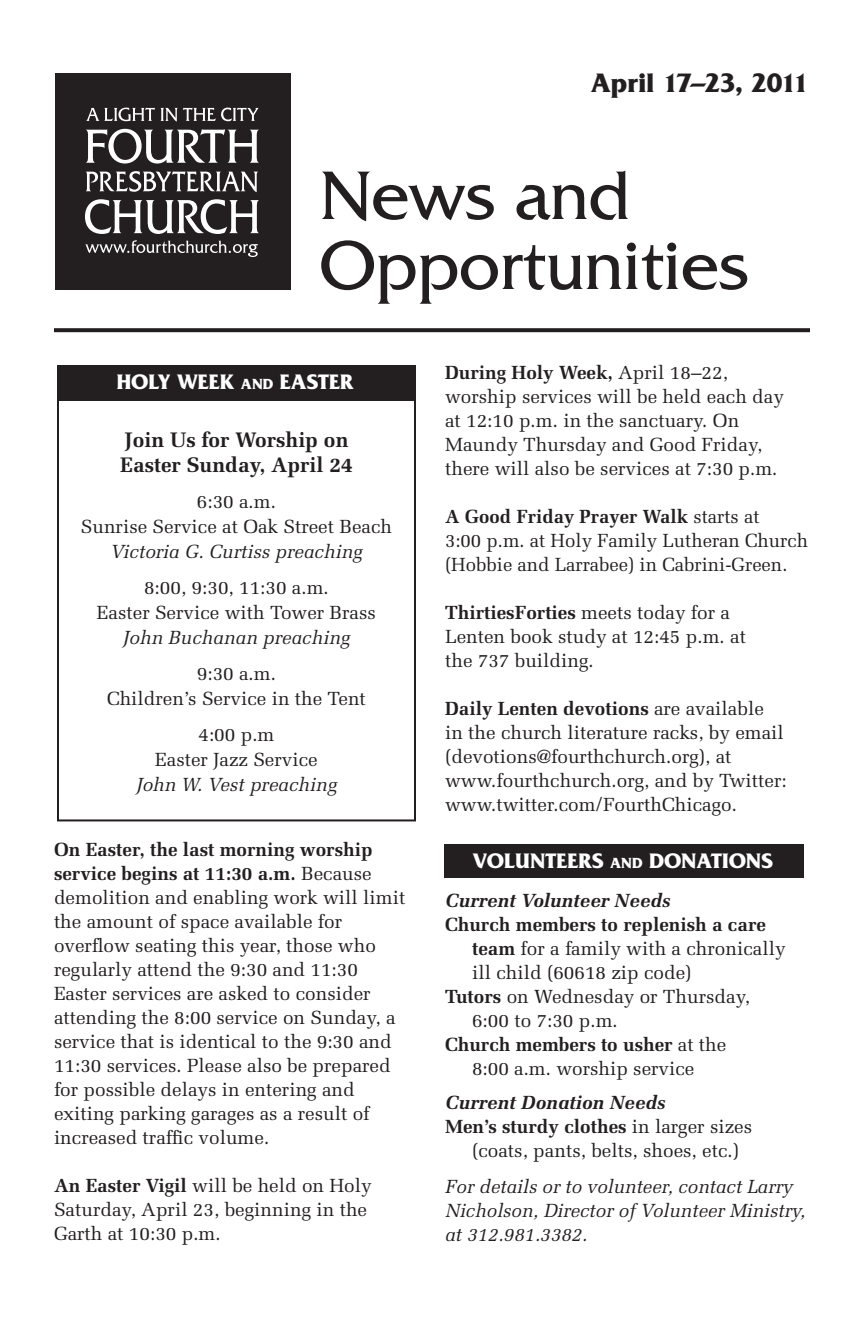
<style>
.page{position:relative;width:864px;height:1332px;background:#fff}
.page>*{position:absolute;margin:0;border:0;box-sizing:border-box;transform-origin:0 0}
.t1{font:72px/70px "Friz Quadrata Std";color:#231f20}
.t2{font:700 28px "Friz Quadrata Std";letter-spacing:-.01em;color:#231f20}
.t3{font:700 22px "Friz Quadrata Std";color:#fff}
.t4{font:700 21px/25px "Melior LT Std";color:#231f20}
.t5{font:19px/24px "Melior LT Std";color:#231f20}
.t6{font:italic 19px/24px "Melior LT Std";color:#231f20}
.t7{font:700 19px "Melior LT Std";color:#231f20}
.t8{font:italic 700 19px "Melior LT Std";color:#231f20}
.s1{font-size:15.4px}
.s2{font-weight:700}
.s3{font-weight:400}
</style>
<div class="page">
<div style="left:55px;top:73px;width:235px;height:216px;background:#231f20"></div>
<svg style="left:86px;top:129px;width:173px;height:35px"></svg>
<svg style="left:86px;top:171px;width:172px;height:21px"></svg>
<svg style="left:85px;top:199px;width:174px;height:35px"></svg>
<svg style="left:86px;top:108px;width:173px;height:14px;background:#5e5b5b"></svg>
<svg style="left:85px;top:240px;width:173px;height:17px;background:#4f4c4d"></svg>
<svg style="left:54px;top:328px;width:756px;height:4px;background:#2d292a"></svg>
<div style="left:57px;top:365px;width:359px;height:456px;border:2px solid #231f20"></div>
<div style="left:57px;top:365px;width:359px;height:36px;background:#231f20"></div>
<div style="left:445px;top:845px;width:359px;height:33px;background:#231f20"></div>
<h2 class="t2" style="left:591px;top:67px;width:220px">APRIL 17–23, 2011</h2>
<h1 class="t1" style="left:320px;top:161px;width:431px">News and<br>Opportunities</h1>
<p class="t3" style="left:117px;top:369px;width:238px">HOLY WEEK <span class="s1">AND</span> EASTER</p>
<p class="t4" style="left:120px;top:427px;width:234px">Join Us for Worship on<br>Easter Sunday, April 24</p>
<p class="t5" style="left:81px;top:489px;width:313px;line-height:25px;text-align:center">6:30 a.m.<br>Sunrise Service at Oak Street Beach</p>
<p class="t6" style="left:111px;top:539px;width:253px">Victoria G. Curtiss preaching</p>
<p class="t5" style="left:97px;top:575px;width:281px;line-height:25px;text-align:center">8:00, 9:30, 11:30 a.m.<br>Easter Service with Tower Brass</p>
<p class="t6" style="left:123px;top:625px;width:229px">John Buchanan preaching</p>
<p class="t5" style="left:107px;top:661px;width:260px;line-height:25px;text-align:center">9:30 a.m.<br>Children’s Service in the Tent</p>
<p class="t5" style="left:155px;top:722px;width:164px;line-height:25px;text-align:center">4:00 p.m<br>Easter Jazz Service</p>
<p class="t6" style="left:136px;top:772px;width:202px">John W. Vest preaching</p>
<p class="t5" style="left:54px;top:837px;width:353px"><span class="s2">On Easter, the last morning worship service begins at 11:30 a.m.</span> Because demolition and enabling work will limit the amount of space available for overflow seating this year, those who regularly attend the 9:30 and 11:30<br>Easter services are asked to consider attending the 8:00 service on Sunday, a service that is identical to the 9:30 and 11:30 services. Please also be prepared for possible delays in entering and exiting parking garages as a result of increased traffic volume.</p>
<p class="t5" style="left:54px;top:1173px;width:319px"><span class="s2">An Easter Vigil</span> will be held on Holy<br>Saturday, April 23, beginning in the<br>Garth at 10:30 p.m.</p>
<p class="t5" style="left:445px;top:360px;width:340px"><span class="s2">During Holy Week,</span> April 18–22, worship services will be held each day at 12:10 p.m. in the sanctuary. On Maundy Thursday and Good Friday, there will also be services at 7:30 p.m.</p>
<p class="t5" style="left:445px;top:504px;width:365px"><span class="s2">A Good Friday Prayer Walk</span> starts at<br>3:00 p.m. at Holy Family Lutheran Church (Hobbie and Larrabee) in Cabrini-Green.</p>
<p class="t5" style="left:445px;top:600px;width:302px"><span class="s2">ThirtiesForties</span> meets today for a<br>Lenten book study at 12:45 p.m. at the 737 building.</p>
<p class="t5" style="left:445px;top:696px;width:343px"><span class="s2">Daily Lenten devotions</span> are available<br>in the church literature racks, by email (devotions@fourthchurch.org), at www.fourthchurch.org, and by Twitter: www.twitter.com/FourthChicago.</p>
<p class="t3" style="left:473px;top:849px;width:301px">VOLUNTEERS <span class="s1">AND</span> DONATIONS</p>
<p class="t8" style="left:445px;top:889px;width:227px">Current Volunteer Needs</p>
<p class="t7" style="left:445px;top:913px;width:322px">Church members to replenish a care</p>
<p class="t5" style="left:472px;top:936px;width:315px"><span class="s2">team</span> for a family with a chronically</p>
<p class="t5" style="left:472px;top:960px;width:221px">ill child (60618 zip code)</p>
<p class="t5" style="left:445px;top:984px;width:307px"><span class="s2">Tutors</span> on Wednesday or Thursday,</p>
<p class="t5" style="left:472px;top:1008px;width:147px">6:00 to 7:30 p.m.</p>
<p class="t7" style="left:445px;top:1033px;width:283px">Church members to usher <span class="s3">at the</span></p>
<p class="t5" style="left:472px;top:1056px;width:224px">8:00 a.m. worship service</p>
<p class="t8" style="left:445px;top:1091px;width:222px">Current Donation Needs</p>
<p class="t7" style="left:445px;top:1115px;width:309px">Men’s sturdy clothes <span class="s3">in larger sizes</span></p>
<p class="t5" style="left:472px;top:1138px;width:269px">(coats, pants, belts, shoes, etc.)</p>
<p class="t6" style="left:445px;top:1174px;width:362px">For details or to volunteer, contact Larry<br>Nicholson, Director of Volunteer Ministry, at 312.981.3382.</p>
</div>
